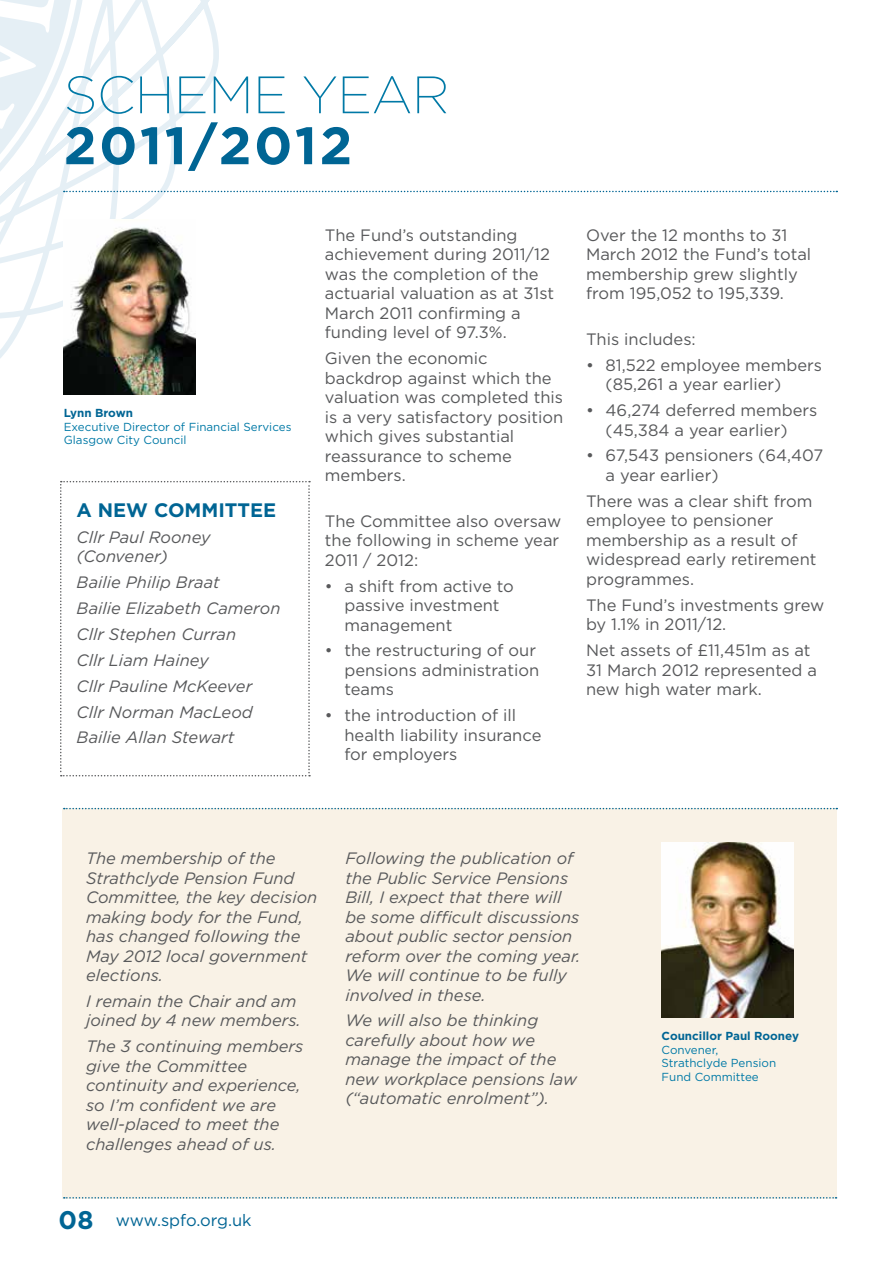
<style>
.page{position:relative;width:893px;height:1263px;background:#fff}
.page>*{position:absolute;margin:0;border:0;box-sizing:border-box;transform-origin:0 0}
.t1{font:200 52.5px "Gotham";letter-spacing:-.01em;color:#0079a6}
.t2{font:700 52.5px "Gotham";letter-spacing:.05em;color:#006594}
.t3{font:700 19.5px "Gotham";color:#006594}
.t4{font:16.5px/19.5px "Gotham";color:#58595b}
.t5{font:italic 16.5px/19.5px "Gotham";color:#58595b}
.t6{font:16.5px "Gotham";color:#006594}
.t7{font:11.7px/13.5px "Gotham";color:#0079a6}
.t8{font:700 11.7px "Gotham";color:#006594}
.s1{font-weight:700;font-size:25.5px}
</style>
<div class="page">
<div style="left:63px;top:808px;width:774px;height:390px;background:#f9f2e6"></div>
<svg style="left:0;top:289px;width:64px;height:106px"></svg>
<svg style="left:0;top:0;width:837px;height:289px"></svg>
<svg style="left:64px;top:808px;width:773px;height:1px"></svg>
<svg style="left:64px;top:1197px;width:772px;height:1px"></svg>
<img style="left:64px;top:220px;width:132px;height:175px">
<img style="left:662px;top:843px;width:132px;height:175px">
<svg style="left:60px;top:481px;width:250px;height:295px"></svg>
<h1 class="t1" style="left:64px;top:63px;width:388px">SCHEME YEAR</h1>
<h1 class="t2" style="left:64px;top:114px;width:290px">2011/2012</h1>
<p class="t8" style="left:64px;top:406px;width:71px">Lynn Brown</p>
<p class="t7" style="left:64px;top:420px;width:229px">Executive Director of Financial Services<br>Glasgow City Council</p>
<p class="t3" style="left:77px;top:498px;width:39px">A new</p>
<p class="t3" style="left:154px;top:498px;width:29px">Committee</p>
<p class="t5" style="left:77px;top:527px;width:136px">Cllr Paul Rooney (Convener)</p>
<p class="t5" style="left:77px;top:569px;width:205px;line-height:25.8px">Bailie Philip Braat<br>Bailie Elizabeth Cameron<br>Cllr Stephen Curran<br>Cllr Liam Hainey<br>Cllr Pauline McKeever<br>Cllr Norman MacLeod<br>Bailie Allan Stewart</p>
<p class="t4" style="left:325px;top:225px;width:231px">The Fund’s outstanding achievement during 2011/12 was the completion of the actuarial valuation as at 31st<br>March 2011 confirming a funding level of 97.3%.</p>
<p class="t4" style="left:325px;top:349px;width:240px">Given the economic backdrop against which the valuation was completed this is a very satisfactory position which gives substantial reassurance to scheme members.</p>
<p class="t4" style="left:325px;top:511px;width:238px">The Committee also oversaw the following in scheme year<br>2011 / 2012:</p>
<p class="t4" style="left:344px;top:576px;width:171px;text-indent:-20px">• a shift from active to passive investment management</p>
<p class="t4" style="left:344px;top:641px;width:196px;text-indent:-20px">• the restructuring of our pensions administration teams</p>
<p class="t4" style="left:344px;top:706px;width:198px;text-indent:-20px">• the introduction of ill health liability insurance for employers</p>
<p class="t4" style="left:586px;top:225px;width:227px">Over the 12 months to 31<br>March 2012 the Fund’s total membership grew slightly from 195,052 to 195,339.</p>
<p class="t4" style="left:586px;top:329px;width:111px">This includes:</p>
<p class="t4" style="left:606px;top:355px;width:218px;text-indent:-20px">• 81,522 employee members (85,261 a year earlier)</p>
<p class="t4" style="left:606px;top:400px;width:213px;text-indent:-20px">• 46,274 deferred members (45,384 a year earlier)</p>
<p class="t4" style="left:606px;top:446px;width:219px;text-indent:-20px">• 67,543 pensioners (64,407 a year earlier)</p>
<p class="t4" style="left:586px;top:491px;width:232px">There was a clear shift from employee to pensioner membership as a result of widespread early retirement programmes.</p>
<p class="t4" style="left:586px;top:595px;width:240px">The Fund’s investments grew by 1.1% in 2011/12.</p>
<p class="t4" style="left:586px;top:640px;width:232px">Net assets of £11,451m as at<br>31 M arch 2012 represented a new high water mark.</p>
<p class="t5" style="left:86px;top:848px;width:233px">The membership of the<br>Strathclyde Pension Fund<br>Committee, the key decision making body for the Fund, has changed following the<br>May 2012 local government elections.</p>
<p class="t5" style="left:86px;top:991px;width:216px">I remain the Chair and am joined by 4 new members.</p>
<p class="t5" style="left:86px;top:1036px;width:219px">The 3 continuing members give the Committee continuity and experience, so I’m confident we are well-placed to meet the challenges ahead of us.</p>
<p class="t6" style="left:59px;top:1210px;width:195px"><span class="s1">08</span> www.spfo.org.uk</p>
<p class="t5" style="left:345px;top:848px;width:237px">Following the publication of the Public Service Pensions<br>Bill, I expect that there will be some difficult discussions about public sector pension reform over the coming year.<br>We will continue to be fully involved in these.</p>
<p class="t5" style="left:345px;top:1011px;width:233px">We will also be thinking carefully about how we manage the impact of the new workplace pensions law (“automatic enrolment”).</p>
<p class="t8" style="left:662px;top:1029px;width:139px">Councillor Paul Rooney</p>
<p class="t7" style="left:662px;top:1043px;width:116px">Convener,<br>Strathclyde Pension<br>Fund Committee</p>
</div>
